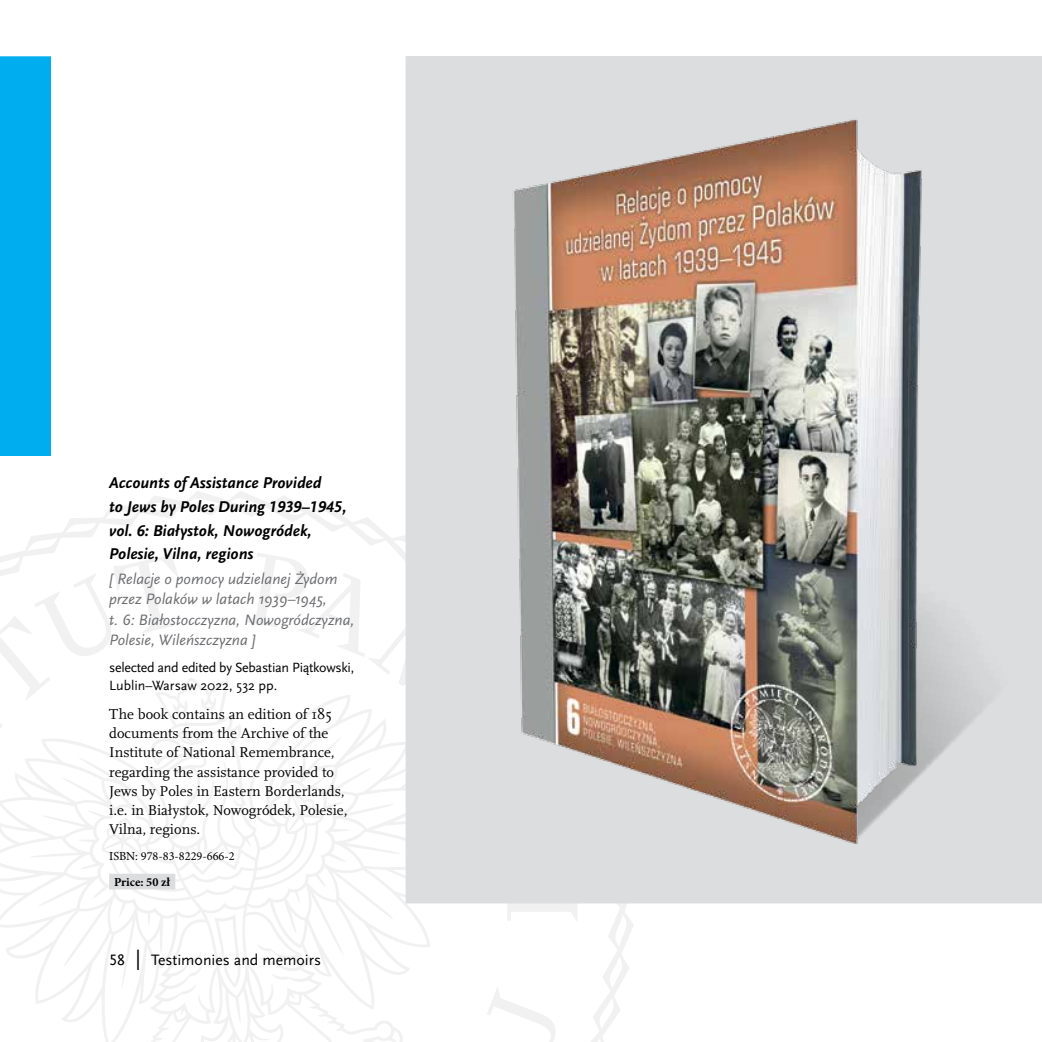
<style>
.page{position:relative;width:1042px;height:1042px;background:#fff}
.page>*{position:absolute;margin:0;border:0;box-sizing:border-box;transform-origin:0 0}
.t1{font:italic 700 16.28px/23.6px "Scala Sans Pro";color:#000}
.t2{font:italic 15.75px/20.1px "Scala Sans Pro";color:#6d6e71}
.t3{font:15.75px "Scala Sans Pro";color:#000}
.t4{font:14.88px/19.2px "Scala Pro";color:#000}
.t5{font:14px/17.5px "Scala Sans Pro";letter-spacing:-.02em;color:#000}
.t6{font:12.25px "Minion Pro";color:#000}
.t7{font:700 12.25px "Minion Pro";color:#000}
.s1{font-size:21px}
</style>
<div class="page">
<svg style="left:0;top:491px;width:634px;height:551px"></svg>
<div style="left:0;top:57px;width:51px;height:399px;background:#00aeef"></div>
<div style="left:406px;top:57px;width:636px;height:846px;background:#dcddde"></div>
<div style="left:109px;top:873px;width:66px;height:16px;background:#dcddde"></div>
<img style="left:514px;top:118px;width:462px;height:726px">
<p class="t1" style="left:109px;top:471px;width:239px">Accounts of Assistance Provided<br>to Jews by Poles During 1939–1945, vol. 6: Białystok, Nowogródek,<br>Polesie, Vilna, regions</p>
<p class="t2" style="left:109px;top:569px;width:247px">[ Relacje o pomocy udzielanej Żydom przez Polaków w latach 1939–1945,<br>t. 6: Białostocczyzna, Nowogródczyzna, Polesie, Wileńszczyzna ]</p>
<p class="t5" style="left:109px;top:659px;width:247px">selected and edited by Sebastian Piątkowski,<br>Lublin–Warsaw 2022, 532 pp.</p>
<p class="t4" style="left:109px;top:704px;width:240px">The book contains an edition of 185 documents from the Archive of the Institute of National Remembrance, regarding the assistance provided to Jews by Poles in Eastern Borderlands, i.e. in Białystok, Nowogródek, Polesie, Vilna, regions.</p>
<p class="t6" style="left:109px;top:848px;width:127px">ISBN: 978-83-8229-666-2</p>
<p class="t7" style="left:114px;top:873px;width:58px">Price: 50 zł</p>
<p class="t3" style="left:109px;top:951px;width:213px">58 <span class="s1">|</span> Testimonies and memoirs</p>
</div>
